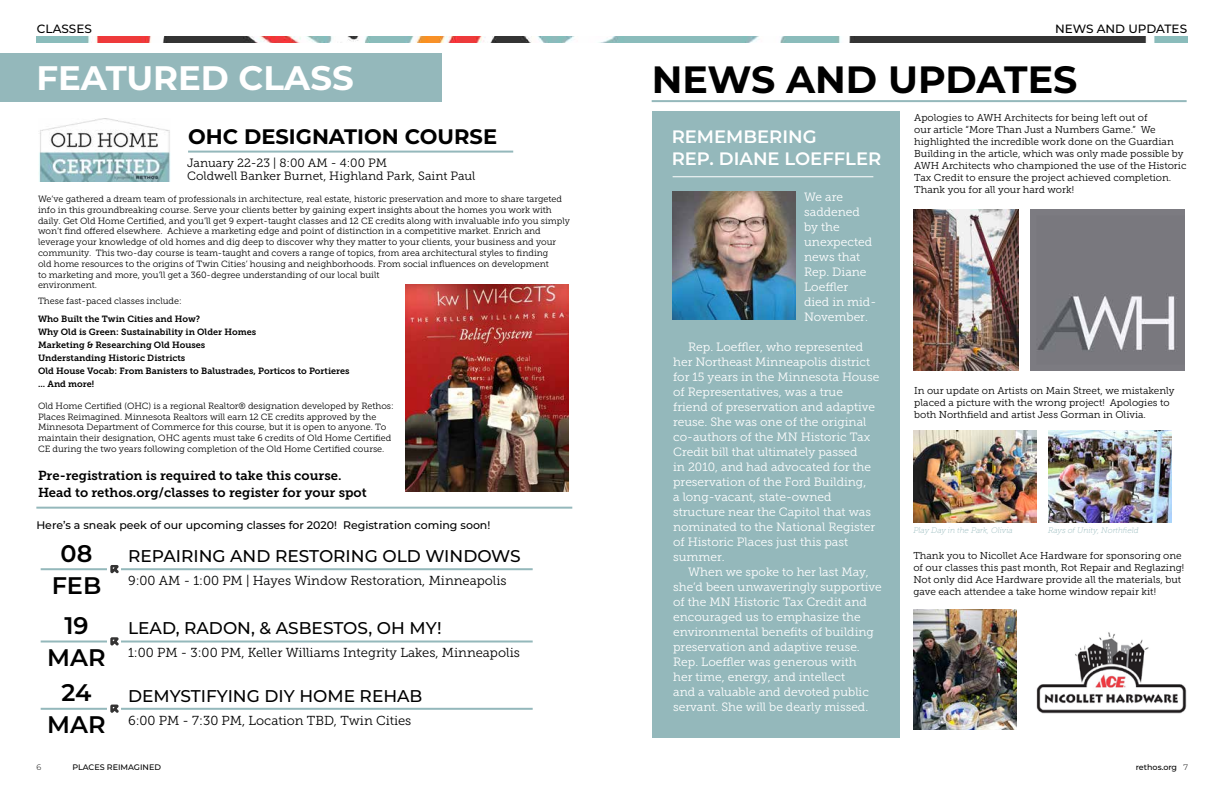
<style>
.page{position:relative;width:1224px;height:792px;background:#fff}
.page>*{position:absolute;margin:0;border:0;box-sizing:border-box;transform-origin:0 0}
.t1{font:700 38px "Montserrat";color:#000}
.t2{font:700 34px "Montserrat";color:#fff}
.t3{font:600 24px/32px "Montserrat";color:#000;text-align:center}
.t4{font:700 21px "Montserrat";color:#000}
.t5{font:600 18px/21.6px "Montserrat";color:#fff}
.t6{font:500 17px "Montserrat";color:#000}
.t7{font:13px "Museo Slab 300";color:#000}
.t8{font:13px/17px "Museo Slab 700";color:#000}
.t9{font:12px/15px "Museo Slab 300";color:#fff}
.t10{font:12px/13px "Museo Slab 300";color:#000}
.t11{font:500 12px "Montserrat";color:#000}
.t12{font:500 11px "Montserrat";color:#000}
.t13{font:10px/12px "Museo Slab 300";color:#000}
.t14{font:9px/10.8px "Museo Slab 300";color:#000}
.t15{font:9px/13px "Museo Slab 700";color:#000}
.t16{font:italic 8px "Museo Slab 100";color:#94b8bb}
.t17{font:500 8px "Montserrat";color:#000}
.t18{font:300 8px "Montserrat";color:#000}
.s1{font-weight:300}
</style>
<div class="page">
<div style="left:0;top:53px;width:441px;height:49px;background:#94b8bb"></div>
<div style="left:652px;top:111px;width:247px;height:627px;background:#94b8bb"></div>
<hr style="left:188px;top:151px;width:325px;height:2px;background:#94b8bb">
<hr style="left:673px;top:176px;width:200px;height:1px;background:#fff">
<hr style="left:41px;top:568px;width:492px;height:2px;background:#94b8bb">
<hr style="left:41px;top:641px;width:492px;height:2px;background:#94b8bb">
<hr style="left:41px;top:708px;width:492px;height:2px;background:#94b8bb">
<hr style="left:36px;top:507px;width:536px;height:2px;background:#94b8bb">
<hr style="left:652px;top:100px;width:535px;height:2px;background:#94b8bb">
<img style="left:37px;top:37px;width:1150px;height:5px">
<img style="left:39px;top:118px;width:131px;height:64px">
<img style="left:406px;top:285px;width:162px;height:206px">
<div style="left:108px;top:561px;width:13px;height:15px;background:#fff"></div>
<svg style="left:110px;top:565px;width:9px;height:8px"></svg>
<div style="left:108px;top:633px;width:13px;height:15px;background:#fff"></div>
<svg style="left:110px;top:637px;width:9px;height:9px"></svg>
<div style="left:108px;top:701px;width:13px;height:15px;background:#fff"></div>
<svg style="left:110px;top:705px;width:9px;height:8px"></svg>
<img style="left:913px;top:210px;width:106px;height:160px">
<img style="left:1030px;top:210px;width:155px;height:160px">
<img style="left:913px;top:430px;width:123px;height:92px">
<img style="left:1036px;top:632px;width:151px;height:82px">
<img style="left:1048px;top:430px;width:123px;height:92px">
<img style="left:913px;top:610px;width:104px;height:120px">
<img style="left:672px;top:192px;width:123px;height:128px">
<h3 class="t11" style="left:37px;top:21px;width:57px">CLASSES</h3>
<h3 class="t11" style="left:1055px;top:21px;width:134px">NEWS AND UPDATES</h3>
<h2 class="t2" style="left:36px;top:54px;width:319px">FEATURED CLASS</h2>
<h3 class="t4" style="left:188px;top:122px;width:311px">OHC DESIGNATION COURSE</h3>
<h3 class="t10" style="left:187px;top:156px;width:290px">January 22-23 | 8:00 AM - 4:00 PM<br>Coldwell Banker Burnet, Highland Park, Saint Paul</h3>
<p class="t14" style="left:38px;top:194px;width:533px">We’ve gathered a dream team of professionals in architecture, real estate, historic preservation and more to share targeted info in this groundbreaking course. Serve your clients better by gaining expert insights about the homes you work with daily. Get Old Home Certified, and you’ll get 9 expert-taught classes and 12 CE credits along with invaluable info you simply won’t find offered elsewhere. Achieve a marketing edge and point of distinction in a competitive market. Enrich and leverage your knowledge of old homes and dig deep to discover why they matter to your clients, your business and your community. This two-day course is team-taught and covers a range of topics, from area architectural styles to finding<br>old home resources to the origins of Twin Cities’ housing and neighborhoods. From social influences on development<br>to marketing and more, you’ll get a 360-degree understanding of our local built<br>environment.</p>
<p class="t14" style="left:38px;top:296px;width:145px">These fast-paced classes include:</p>
<p class="t15" style="left:38px;top:313px;width:313px">Who Built the Twin Cities and How?<br>Why Old is Green: Sustainability in Older Homes<br>Marketing &amp; Researching Old Houses<br>Understanding Historic Districts<br>Old House Vocab: From Banisters to Balustrades, Porticos to Portieres ... And more!</p>
<p class="t14" style="left:38px;top:400px;width:357px">Old Home Certified (OHC) is a regional Realtor® designation developed by Rethos:<br>Places Reimagined. Minnesota Realtors will earn 12 CE credits approved by the Minnesota Department of Commerce for this course, but it is open to anyone. To maintain their designation, OHC agents must take 6 credits of Old Home Certified CE during the two years following completion of the Old Home Certified course.</p>
<h3 class="t8" style="left:38px;top:467px;width:330px">Pre-registration is required to take this course.<br>Head to rethos.org/classes to register for your spot</h3>
<p class="t12" style="left:36px;top:517px;width:456px">Here’s a sneak peek of our upcoming classes for 2020! Registration coming soon!</p>
<h3 class="t3" style="left:52px;top:536px;width:51px">08<br>FEB</h3>
<h3 class="t3" style="left:47px;top:609px;width:60px">19<br>MAR</h3>
<h3 class="t3" style="left:47px;top:676px;width:60px">24<br>MAR</h3>
<h3 class="t6" style="left:128px;top:544px;width:394px">REPAIRING AND RESTORING OLD WINDOWS</h3>
<h3 class="t7" style="left:128px;top:573px;width:380px">9:00 AM - 1:00 PM | Hayes Window Restoration, Minneapolis</h3>
<h3 class="t6" style="left:128px;top:617px;width:315px">LEAD, RADON, &amp; ASBESTOS, OH MY!</h3>
<h3 class="t7" style="left:128px;top:646px;width:393px">1:00 PM - 3:00 PM, Keller Williams Integrity Lakes, Minneapolis</h3>
<h3 class="t6" style="left:128px;top:684px;width:296px">DEMYSTIFYING DIY HOME REHAB</h3>
<h3 class="t7" style="left:128px;top:713px;width:285px">6:00 PM - 7:30 PM, Location TBD, Twin Cities</h3>
<h1 class="t1" style="left:652px;top:52px;width:427px">NEWS AND UPDATES</h1>
<h3 class="t5" style="left:672px;top:125px;width:211px">REMEMBERING<br>REP. DIANE LOEFFLER</h3>
<h3 class="t9" style="left:804px;top:189px;width:74px">We are saddened by the unexpected news that<br>Rep. Diane<br>Loeffler died in mid-<br>November.</h3>
<p class="t9" style="left:673px;top:339px;width:208px;text-indent:15px">Rep. Loeffler, who represented her Northeast Minneapolis district for 15 years in the Minnesota House of Representatives, was a true friend of preservation and adaptive reuse. She was one of the original co-authors of the MN Historic Tax<br>Credit bill that ultimately passed<br>in 2010, and had advocated for the preservation of the Ford Building,<br>a long-vacant, state-owned structure near the Capitol that was nominated to the National Register of Historic Places just this past summer.</p>
<p class="t9" style="left:673px;top:564px;width:210px;text-indent:15px">When we spoke to her last May, she’d been unwaveringly supportive of the MN Historic Tax Credit and encouraged us to emphasize the environmental benefits of building preservation and adaptive reuse.<br>Rep. Loeffler was generous with<br>her time, energy, and intellect<br>and a valuable and devoted public servant. She will be dearly missed.</p>
<p class="t13" style="left:914px;top:112px;width:274px">Apologies to AWH Architects for being left out of<br>our article “More Than Just a Numbers Game.” We highlighted the incredible work done on the Guardian Building in the article, which was only made possible by AWH Architects who championed the use of the Historic Tax Credit to ensure the project achieved completion.<br>Thank you for all your hard work!</p>
<p class="t13" style="left:914px;top:385px;width:262px">In our update on Artists on Main Street, we mistakenly placed a picture with the wrong project! Apologies to both Northfield and artist Jess Gorman in Olivia.</p>
<p class="t16" style="left:913px;top:526px;width:101px">Play Day in the Park, Olivia</p>
<p class="t16" style="left:1048px;top:526px;width:92px">Rays of Unity, Northfield</p>
<p class="t13" style="left:913px;top:550px;width:272px">Thank you to Nicollet Ace Hardware for sponsoring one of our classes this past month, Rot Repair and Reglazing!<br>Not only did Ace Hardware provide all the materials, but gave each attendee a take home window repair kit!</p>
<p class="t18" style="left:36px;top:761px;width:6px">6</p>
<p class="t17" style="left:72px;top:761px;width:90px">PLACES REIMAGINED</p>
<p class="t17" style="left:1136px;top:761px;width:54px">rethos.org <span class="s1">7</span></p>
</div>
